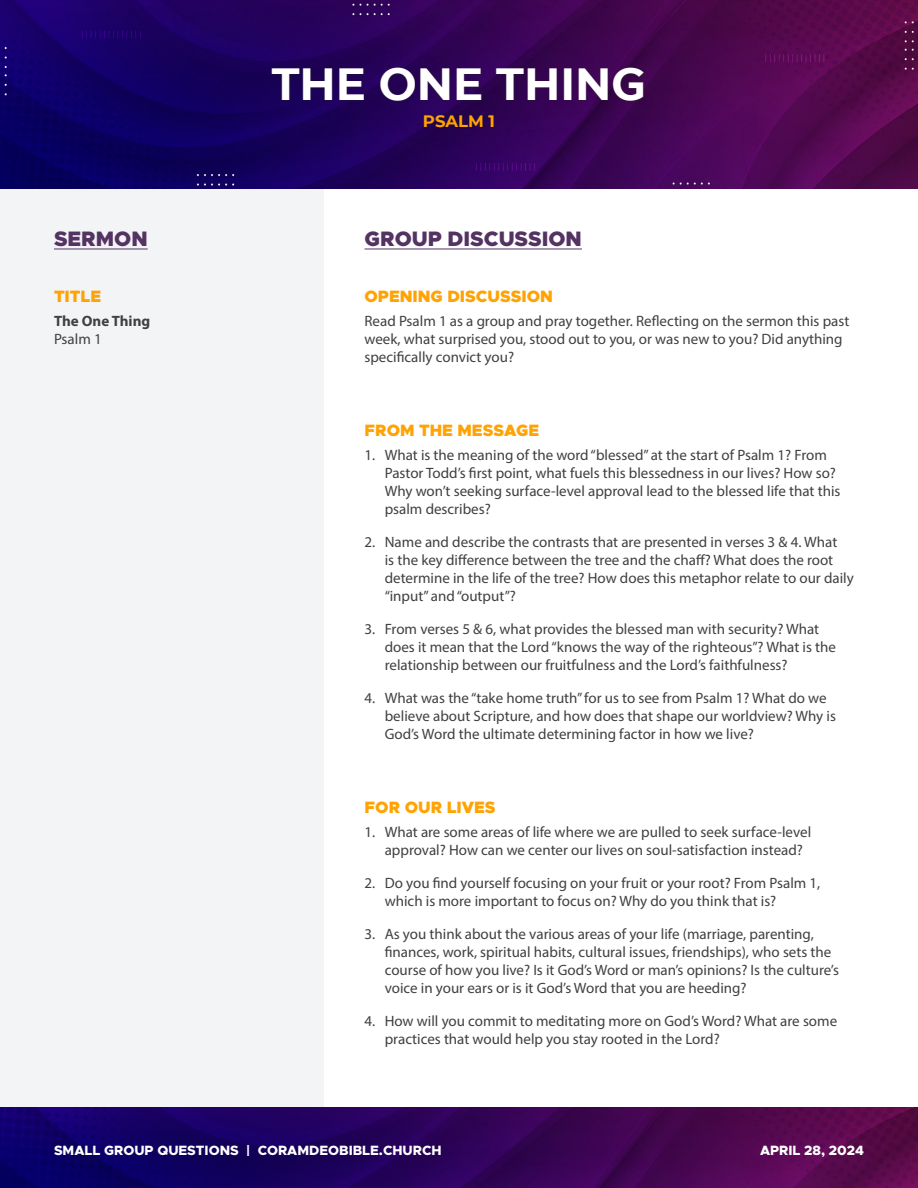
<style>
.page{position:relative;width:918px;height:1188px;background:#fff}
.page>*{position:absolute;margin:0;border:0;box-sizing:border-box;transform-origin:0 0}
.t1{font:700 45px "CMG Sans";color:#fff}
.subtitles{font:900 21px "Metropolis";color:#543363}
.subtitles-2{font:900 16.5px "Metropolis";color:#ffa305}
.t2{font:700 16.5px "CMG Sans";color:#ffa305}
.subtitles-3{font:15px/18px "Myriad Pro";color:#414041}
.subtitles-4{font:700 15px "Myriad Pro";color:#414041}
.t3{font:800 13.5px "Metropolis";color:#fff}
</style>
<div class="page">
<hr style="left:364px;top:249px;width:218px;height:1px;background:#543363">
<div style="left:0;top:189px;width:324px;height:918px;background:#f3f4f5"></div>
<hr style="left:54px;top:249px;width:94px;height:1px;background:#543363">
<img style="left:0;top:0;width:918px;height:189px">
<img style="left:0;top:1107px;width:918px;height:81px">
<div style="left:422px;top:113px;width:74px;height:16px;background:#231f20;opacity:.5"></div>
<div style="left:269px;top:65px;width:378px;height:39px;background:#231f20;opacity:.5"></div>
<p class="t1" style="left:272px;top:52px;width:376px">THE ONE THING</p>
<p class="subtitles" style="left:54px;top:225px;width:95px">SERMON</p>
<p class="subtitles-2" style="left:54px;top:286px;width:49px">TITLE</p>
<p class="subtitles-4" style="left:54px;top:311px;width:98px">The One Thing</p>
<p class="subtitles-3" style="left:54px;top:330px;width:49px">Psalm 1</p>
<p class="t2" style="left:423px;top:109px;width:74px">PSALM 1</p>
<p class="subtitles" style="left:364px;top:225px;width:219px">GROUP DISCUSSION</p>
<p class="subtitles-2" style="left:364px;top:286px;width:190px">OPENING DISCUSSION</p>
<p class="subtitles-3" style="left:364px;top:312px;width:486px">Read Psalm 1 as a group and pray together. Reflecting on the sermon this past week, what surprised you, stood out to you, or was new to you? Did anything specifically convict you?</p>
<p class="subtitles-2" style="left:364px;top:420px;width:176px">FROM THE MESSAGE</p>
<p class="subtitles-3" style="left:385px;top:446px;width:457px;text-indent:-20px">1. What is the meaning of the word “blessed” at the start of Psalm 1? From Pastor Todd’s first point, what fuels this blessedness in our lives? How so?<br>Why won’t seeking surface-level approval lead to the blessed life that this psalm describes?</p>
<p class="subtitles-3" style="left:385px;top:533px;width:471px;text-indent:-20px">2. Name and describe the contrasts that are presented in verses 3 &amp; 4. What<br>is the key difference between the tree and the chaff? What does the root determine in the life of the tree? How does this metaphor relate to our daily “input” and “output”?</p>
<p class="subtitles-3" style="left:385px;top:620px;width:453px;text-indent:-20px">3. From verses 5 &amp; 6, what provides the blessed man with security? What does it mean that the Lord “knows the way of the righteous”? What is the relationship between our fruitfulness and the Lord’s faithfulness?</p>
<p class="subtitles-3" style="left:385px;top:689px;width:453px;text-indent:-20px">4. What was the “take home truth” for us to see from Psalm 1? What do we believe about Scripture, and how does that shape our worldview? Why is<br>God’s Word the ultimate determining factor in how we live?</p>
<p class="subtitles-2" style="left:364px;top:796px;width:133px">FOR OUR LIVES</p>
<p class="subtitles-3" style="left:385px;top:822px;width:428px;text-indent:-20px">1. What are some areas of life where we are pulled to seek surface-level approval? How can we center our lives on soul-satisfaction instead?</p>
<p class="subtitles-3" style="left:385px;top:873px;width:437px;text-indent:-20px">2. Do you find yourself focusing on your fruit or your root? From Psalm 1, which is more important to focus on? Why do you think that is?</p>
<p class="subtitles-3" style="left:385px;top:924px;width:456px;text-indent:-20px">3. As you think about the various areas of your life (marriage, parenting, finances, work, spiritual habits, cultural issues, friendships), who sets the course of how you live? Is it God’s Word or man’s opinions? Is the culture’s voice in your ears or is it God’s Word that you are heeding?</p>
<p class="subtitles-3" style="left:385px;top:1011px;width:454px;text-indent:-20px">4. How will you commit to meditating more on God’s Word? What are some practices that would help you stay rooted in the Lord?</p>
<p class="t3" style="left:54px;top:1142px;width:389px">SMALL GROUP QUESTIONS | CORAMDEOBIBLE.CHURCH</p>
<p class="t3" style="left:760px;top:1142px;width:105px">APRIL 28, 2024</p>
</div>
